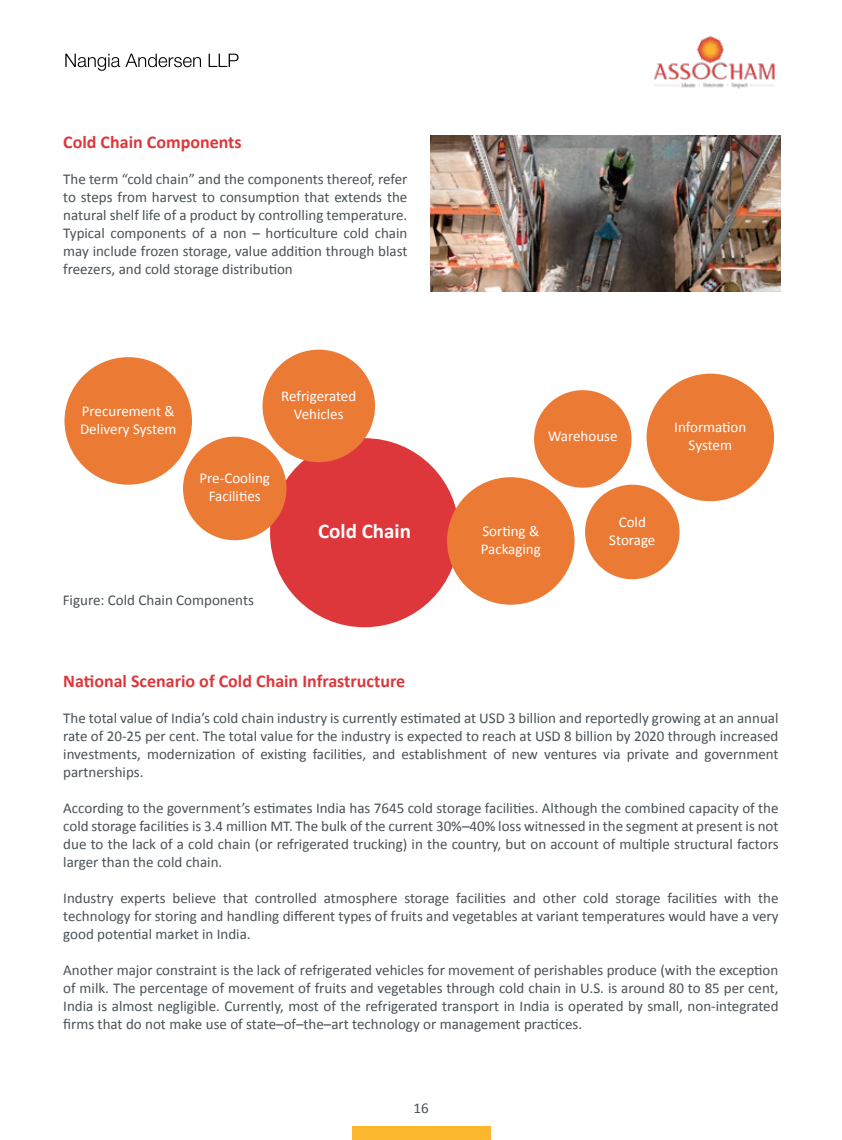
<style>
.page{position:relative;width:842px;height:1140px;background:#fff}
.page>*{position:absolute;margin:0;border:0;box-sizing:border-box;transform-origin:0 0}
.t1{font:700 21px "Calibri";color:#fff}
.t2{font:700 18px "Calibri";color:#dd373b}
.t3{font:15px/18px "Calibri";color:#495156;text-align:justify}
.t4{font:15px/18px "Calibri";color:#fff;text-align:center}
</style>
<div class="page">
<div style="left:352px;top:1126px;width:138px;height:14px;background:#fcb72e"></div>
<img style="left:654px;top:36px;width:121px;height:53px">
<svg style="left:65px;top:54px;width:136px;height:17px"></svg>
<svg style="left:209px;top:54px;width:29px;height:13px"></svg>
<div style="left:270px;top:438px;width:189px;height:189px;background:#dd373b;border-radius:50%"></div>
<div style="left:64px;top:357px;width:128px;height:127px;background:#eb7a35;border-radius:50%"></div>
<div style="left:262px;top:350px;width:113px;height:112px;background:#eb7a35;border-radius:50%"></div>
<div style="left:183px;top:436px;width:103px;height:104px;background:#eb7a35;border-radius:50%"></div>
<div style="left:646px;top:374px;width:128px;height:127px;background:#eb7a35;border-radius:50%"></div>
<div style="left:447px;top:477px;width:127px;height:127px;background:#eb7a35;border-radius:50%"></div>
<div style="left:585px;top:484px;width:95px;height:95px;background:#eb7a35;border-radius:50%"></div>
<div style="left:534px;top:390px;width:98px;height:98px;background:#eb7a35;border-radius:50%"></div>
<img style="left:430px;top:135px;width:350px;height:156px">
<p class="t2" style="left:63px;top:129px;width:180px">Cold Chain Components</p>
<p class="t3" style="left:63px;top:169px;width:346px">The term “cold chain” and the components thereof, refer to steps from harvest to consumption that extends the natural shelf life of a product by controlling temperature.<br>Typical components of a non – horticulture cold chain may include frozen storage, value addition through blast freezers, and cold storage distribution</p>
<p class="t4" style="left:80px;top:401px;width:98px;text-align:left">Precurement &amp;<br>Delivery System</p>
<p class="t4" style="left:281px;top:386px;width:77px">Refrigerated<br>Vehicles</p>
<p class="t4" style="left:200px;top:468px;width:72px">Pre-Cooling<br>Facilities</p>
<h1 class="t1" style="left:318px;top:516px;width:94px">Cold Chain</h1>
<p class="t3" style="left:63px;top:590px;width:193px">Figure: Cold Chain Components</p>
<p class="t4" style="left:548px;top:426px;width:71px">Warehouse</p>
<p class="t4" style="left:674px;top:417px;width:74px">Information<br>System</p>
<p class="t4" style="left:481px;top:521px;width:62px;text-align:left">Sorting &amp;<br>Packaging</p>
<p class="t4" style="left:609px;top:512px;width:48px">Cold<br>Storage</p>
<p class="t2" style="left:63px;top:668px;width:343px">National Scenario of Cold Chain Infrastructure</p>
<p class="t3" style="left:63px;top:708px;width:717px">The total value of India’s cold chain industry is currently estimated at USD 3 billion and reportedly growing at an annual rate of 20-25 per cent. The total value for the industry is expected to reach at USD 8 billion by 2020 through increased investments, modernization of existing facilities, and establishment of new ventures via private and government partnerships.</p>
<p class="t3" style="left:63px;top:798px;width:717px">According to the government’s estimates India has 7645 cold storage facilities. Although the combined capacity of the cold storage facilities is 3.4 million MT. The bulk of the current 30%–40% loss witnessed in the segment at present is not due to the lack of a cold chain (or refrigerated trucking) in the country, but on account of multiple structural factors larger than the cold chain.</p>
<p class="t3" style="left:63px;top:888px;width:717px">Industry experts believe that controlled atmosphere storage facilities and other cold storage facilities with the technology for storing and handling different types of fruits and vegetables at variant temperatures would have a very good potential market in India.</p>
<p class="t3" style="left:63px;top:960px;width:717px">Another major constraint is the lack of refrigerated vehicles for movement of perishables produce (with the exception of milk. The percentage of movement of fruits and vegetables through cold chain in U.S. is around 80 to 85 per cent, India is almost negligible. Currently, most of the refrigerated transport in India is operated by small, non-integrated firms that do not make use of state–of–the–art technology or management practices.</p>
<p class="t3" style="left:413px;top:1098px;width:17px">16</p>
</div>
